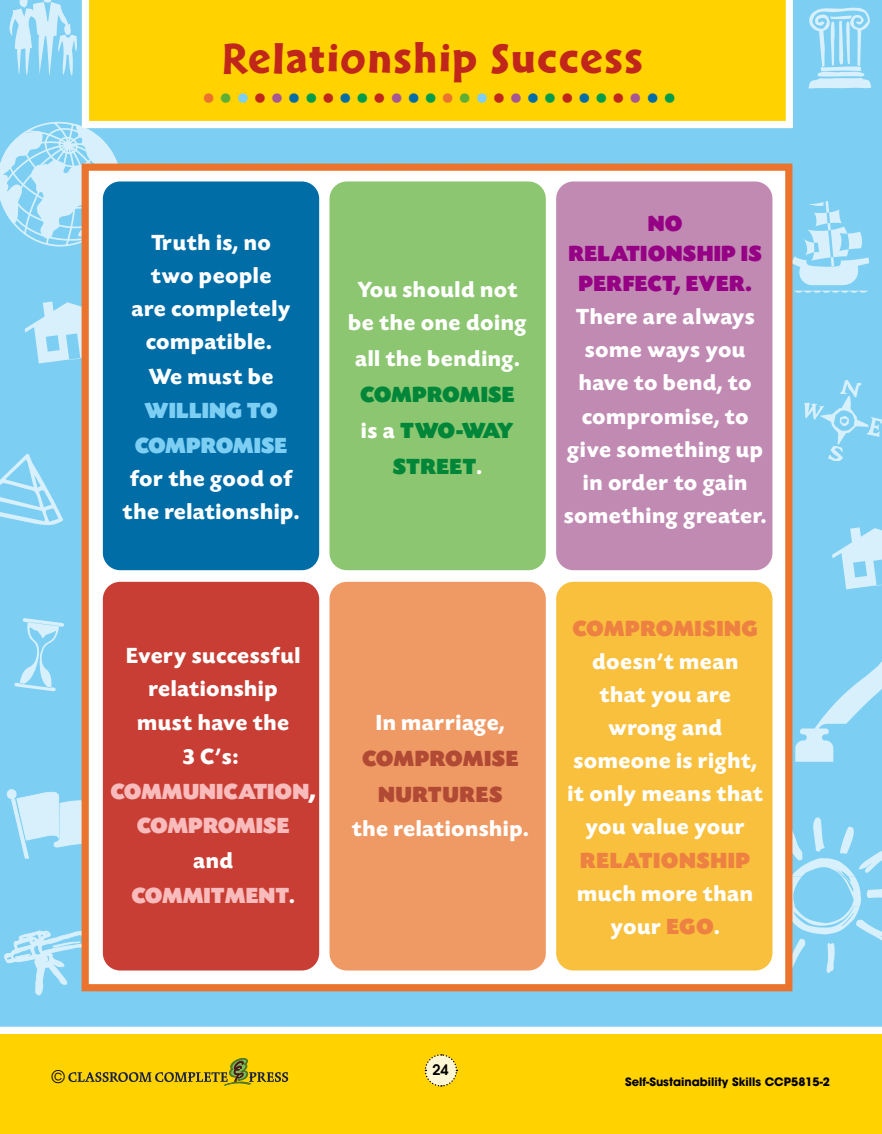
<style>
.page{position:relative;width:882px;height:1134px;background:#fff}
.page>*{position:absolute;margin:0;border:0;box-sizing:border-box;transform-origin:0 0}
.t1{font:44.71px "Cal Sans Heavy KA";letter-spacing:.035em;color:#c1261b}
.t2{font:700 40.34px "Futura";color:#c1261b}
.t3{font:700 23.1px/33.2px "Today SHOP";letter-spacing:.05em;color:#fff;text-align:center}
.t4{font:900 23.1px/30.3px "Today SHOP";letter-spacing:.04em;color:#960084;text-align:center}
.t5{font:900 23.1px/36.1px "Today SHOP";letter-spacing:.035em;color:#008639;text-align:center}
.t6{font:900 23.1px "Today SHOP";letter-spacing:.05em;color:#ed8142}
.t7{font:900 23.1px/34.6px "Today SHOP";letter-spacing:.03em;color:#7ccef3;text-align:center}
.t8{font:900 23.1px/36.1px "Today SHOP";letter-spacing:.05em;color:#b14a34;text-align:center}
.t9{font:900 23.1px/34.6px "Today SHOP";letter-spacing:.03em;color:#f9bbbb;text-align:center}
.t10{font:17.32px "Avant Garde";color:#000}
.t11{font:600 14.44px "Avant Garde";color:#000}
.t12{font:700 11.55px "Avant Garde";color:#000}
.s1{color:#ea742d}
.s2{color:#5eaf36}
.s3{color:#7ccef3}
.s4{color:#a75893}
.s5{color:#006da7}
.s6{color:#009c4a}
.s7{font-weight:700;color:#fff}
.s8{font-weight:900}
.s9{font-weight:900;color:#f9bbbb}
.s10{font-weight:900;color:#ed8142}
</style>
<div class="page">
<div style="left:0;top:1034px;width:882px;height:100px;background:#ffd200"></div>
<svg style="left:424px;top:1054px;width:34px;height:33px"></svg>
<svg style="left:68px;top:1058px;width:220px;height:27px"></svg>
<div style="left:0;top:0;width:882px;height:1027px;background:#7ccef3"></div>
<svg style="left:0;top:454px;width:63px;height:73px;background:#93d6f5"></svg>
<svg style="left:25px;top:302px;width:57px;height:61px;background:#b1e1f6"></svg>
<svg style="left:808px;top:6px;width:63px;height:83px;background:#a0dbf6"></svg>
<svg style="left:8px;top:0;width:70px;height:76px;background:#a3dcf6"></svg>
<svg style="left:5px;top:789px;width:77px;height:70px;background:#afe0f6"></svg>
<svg style="left:804px;top:380px;width:78px;height:81px;background:#8ad3f4"></svg>
<svg style="left:792px;top:201px;width:77px;height:92px;background:#a0daf4"></svg>
<svg style="left:14px;top:618px;width:50px;height:73px;background:#94d7f5"></svg>
<svg style="left:4px;top:923px;width:110px;height:74px;background:#96d7f3"></svg>
<svg style="left:0;top:120px;width:122px;height:128px;background:#acdff6"></svg>
<svg style="left:832px;top:527px;width:50px;height:62px;background:#afe1f7"></svg>
<svg style="left:795px;top:645px;width:87px;height:117px;background:#92d6f5"></svg>
<svg style="left:792px;top:817px;width:90px;height:156px;background:#91d4f1"></svg>
<svg style="left:82px;top:0;width:711px;height:128px;background:#fed512"></svg>
<div style="left:85px;top:167px;width:704px;height:821px;background:#fff"></div>
<div style="left:82px;top:164px;width:710px;height:827px;border:7px solid #ea742d"></div>
<div style="left:103px;top:181px;width:216px;height:389px;background:#006da7;border-radius:17px"></div>
<div style="left:103px;top:582px;width:216px;height:389px;background:#c83e34;border-radius:17px"></div>
<div style="left:330px;top:181px;width:216px;height:389px;background:#8cc670;border-radius:17px"></div>
<div style="left:330px;top:582px;width:216px;height:389px;background:#ef9965;border-radius:17px"></div>
<div style="left:556px;top:181px;width:216px;height:389px;background:#c18ab3;border-radius:17px"></div>
<div style="left:556px;top:582px;width:216px;height:389px;background:#f9c03d;border-radius:17px"></div>
<h1 class="t1" style="left:222px;top:32px;width:422px">RELATIONSHIP SUCCESS</h1>
<h2 class="t2" style="left:202px;top:60px;width:476px"><span class="s1">.</span><span class="s2">.</span><span class="s3">.</span>.<span class="s4">.</span><span class="s5">.</span><span class="s6">.</span>.<span class="s5">.</span><span class="s6">.</span>.<span class="s4">.</span><span class="s5">.</span><span class="s6">.</span><span class="s1">.</span><span class="s2">.</span><span class="s3">.</span>.<span class="s4">.</span><span class="s5">.</span><span class="s6">.</span>.<span class="s5">.</span><span class="s6">.</span>.<span class="s4">.</span><span class="s5">.</span><span class="s6">.</span></h2>
<p class="t3" style="left:132px;top:226px;width:160px;line-height:33.5px">Truth is, no two people are completely compatible.…<br>We must be</p>
<p class="t7" style="left:135px;top:394px;width:153px">WILLING TO<br>COMPROMISE</p>
<p class="t3" style="left:123px;top:463px;width:178px">for the good of the relationship.</p>
<p class="t3" style="left:349px;top:274px;width:179px">You should not be the one doing</p>
<p class="t3" style="left:355px;top:343px;width:166px">all the bending.</p>
<p class="t5" style="left:360px;top:377px;width:156px">COMPROMISE <span class="s7">is a</span> TWO-WAY<br>STREET<span class="s7">.</span></p>
<p class="t4" style="left:569px;top:209px;width:195px">NO<br>RELATIONSHIP IS<br>PERFECT, EVER.</p>
<p class="t3" style="left:564px;top:301px;width:204px">There are always some ways you have to bend, to compromise, to give something up in order to gain something greater.</p>
<p class="t3" style="left:111px;top:640px;width:206px;line-height:34px">Every successful relationship<br>must have the<br>3 C’s:<span class="s8">…<br></span><span class="s9">COMMUNICATION</span><span class="s8">,<br></span><span class="s9">COMPROMISE</span></p>
<p class="t9" style="left:132px;top:844px;width:164px"><span class="s7">and<br></span>COMMITMENT<span class="s7">.</span></p>
<p class="t3" style="left:376px;top:707px;width:130px">In marriage,</p>
<p class="t8" style="left:362px;top:742px;width:158px">COMPROMISE<br>NURTURES</p>
<p class="t3" style="left:352px;top:812px;width:178px">the relationship.</p>
<p class="t6" style="left:573px;top:616px;width:186px">COMPROMISING</p>
<p class="t3" style="left:568px;top:646px;width:196px">doesn’t mean that you are wrong and someone is right, it only means that you value your</p>
<p class="t6" style="left:580px;top:848px;width:171px">RELATIONSHIP</p>
<p class="t3" style="left:578px;top:877px;width:177px">much more than your <span class="s10">EGO</span>.</p>
<p class="t11" style="left:433px;top:1060px;width:18px">24</p>
<p class="t10" style="left:52px;top:1067px;width:14px">©</p>
<p class="t12" style="left:625px;top:1074px;width:206px">Self-Sustainability Skills CCP5815-2</p>
</div>
